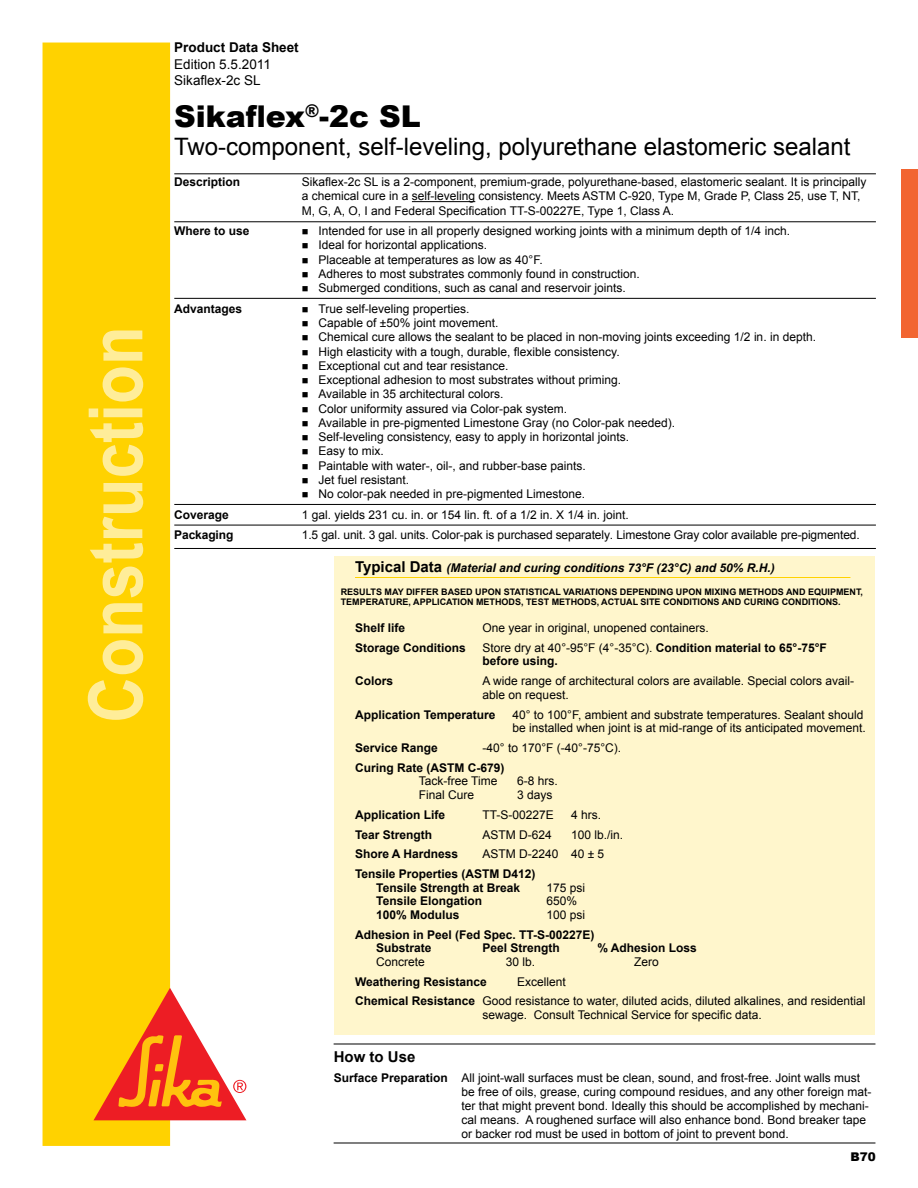
<style>
.page{position:relative;width:918px;height:1188px;background:#fff}
.page>*{position:absolute;margin:0;border:0;box-sizing:border-box;transform-origin:0 0}
.t1{font:700 75px "Arial";color:#ffed99;scale:.85 1}
.t2{font:900 30px "Arial";color:#000}
.t3{font:24px "Arial";color:#000}
.t4{font:700 15px "Arial";color:#000}
.t5{font:13.5px/16.2px "Arial";color:#000}
.t6{font:700 13.5px "Arial";color:#000}
.t7{font:12px/13.8px "Arial";color:#000}
.t8{font:700 12px/13.5px "Arial";color:#000}
.t9{font:italic 700 12px "Arial";color:#000}
.t10{font:900 12px "Arial";color:#000}
.t11{font:700 9px "Arial";color:#000}
.s1{font-style:normal;font-size:15px}
.s2{font-weight:400}
.s3{font-weight:700}
</style>
<div class="page">
<div style="left:43px;top:43px;width:127px;height:1103px;background:#ffd200"></div>
<svg style="left:94px;top:988px;width:152px;height:132px"></svg>
<hr style="left:174px;top:174px;width:702px;height:1px;background:#000">
<hr style="left:412px;top:201px;width:63px;height:1px;background:#000">
<div style="left:334px;top:557px;width:541px;height:478px;background:#fff6cc"></div>
<hr style="left:355px;top:577px;width:495px;height:1px;background:#ffd200">
<hr style="left:174px;top:222px;width:702px;height:1px;background:#000">
<hr style="left:174px;top:298px;width:702px;height:1px;background:#000">
<hr style="left:174px;top:504px;width:702px;height:1px;background:#000">
<hr style="left:174px;top:525px;width:702px;height:1px;background:#000">
<hr style="left:174px;top:548px;width:702px;height:1px;background:#000">
<hr style="left:334px;top:1143px;width:541px;height:1px;background:#000">
<hr style="left:334px;top:1044px;width:541px;height:1px;background:#000">
<div style="left:901px;top:169px;width:17px;height:168px;background:#f26531"></div>
<h1 class="t1" style="left:67px;top:723px;width:468px;rotate:-90deg">Construction</h1>
<p class="t6" style="left:174px;top:39px;width:126px">Product Data Sheet</p>
<p class="t5" style="left:174px;top:56px;width:98px">Edition 5.5.2011<br>Sikaflex-2c SL</p>
<h2 class="t2" style="left:174px;top:94px;width:248px">Sikaflex<sup>®</sup>-2c SL</h2>
<h3 class="t3" style="left:174px;top:131px;width:678px">Two-component, self-leveling, polyurethane elastomeric sealant</h3>
<p class="t8" style="left:174px;top:176px;width:68px">Description</p>
<p class="t7" style="left:302px;top:175px;width:566px;line-height:14.2px">Sikaflex-2c SL is a 2-component, premium-grade, polyurethane-based, elastomeric sealant. It is principally a chemical cure in a self-leveling consistency. Meets ASTM C-920, Type M, Grade P, Class 25, use T, NT,<br>M, G, A, O, I and Federal Specification TT-S-00227E, Type 1, Class A.</p>
<p class="t8" style="left:174px;top:225px;width:77px">Where to use</p>
<p class="t7" style="left:302px;top:224px;width:490px">■ Intended for use in all properly designed working joints with a minimum depth of 1/4 inch.</p>
<p class="t7" style="left:302px;top:239px;width:187px">■ Ideal for horizontal applications.</p>
<p class="t7" style="left:302px;top:253px;width:242px">■ Placeable at temperatures as low as 40°F.</p>
<p class="t7" style="left:302px;top:267px;width:340px">■ Adheres to most substrates commonly found in construction.</p>
<p class="t7" style="left:302px;top:281px;width:326px">■ Submerged conditions, such as canal and reservoir joints.</p>
<p class="t8" style="left:174px;top:302px;width:70px">Advantages</p>
<p class="t7" style="left:302px;top:302px;width:169px">■ True self-leveling properties.</p>
<p class="t7" style="left:302px;top:316px;width:198px">■ Capable of ±50% joint movement.</p>
<p class="t7" style="left:302px;top:330px;width:516px">■ Chemical cure allows the sealant to be placed in non-moving joints exceeding 1/2 in. in depth.</p>
<p class="t7" style="left:302px;top:345px;width:319px">■ High elasticity with a tough, durable, flexible consistency.</p>
<p class="t7" style="left:302px;top:359px;width:208px">■ Exceptional cut and tear resistance.</p>
<p class="t7" style="left:302px;top:373px;width:321px">■ Exceptional adhesion to most substrates without priming.</p>
<p class="t7" style="left:302px;top:387px;width:203px">■ Available in 35 architectural colors.</p>
<p class="t7" style="left:302px;top:402px;width:267px">■ Color uniformity assured via Color-pak system.</p>
<p class="t7" style="left:302px;top:416px;width:375px">■ Available in pre-pigmented Limestone Gray (no Color-pak needed).</p>
<p class="t7" style="left:302px;top:430px;width:329px">■ Self-leveling consistency, easy to apply in horizontal joints.</p>
<p class="t7" style="left:302px;top:444px;width:83px">■ Easy to mix.</p>
<p class="t7" style="left:302px;top:459px;width:286px">■ Paintable with water-, oil-, and rubber-base paints.</p>
<p class="t7" style="left:302px;top:473px;width:109px">■ Jet fuel resistant.</p>
<p class="t7" style="left:302px;top:487px;width:285px">■ No color-pak needed in pre-pigmented Limestone.</p>
<p class="t8" style="left:174px;top:508px;width:56px">Coverage</p>
<p class="t7" style="left:302px;top:508px;width:328px">1 gal. yields 231 cu. in. or 154 lin. ft. of a 1/2 in. X 1/4 in. joint.</p>
<p class="t8" style="left:174px;top:529px;width:61px">Packaging</p>
<p class="t7" style="left:302px;top:528px;width:559px">1.5 gal. unit. 3 gal. units. Color-pak is purchased separately. Limestone Gray color available pre-pigmented.</p>
<p class="t9" style="left:355px;top:560px;width:421px"><span class="s1">Typical Data</span> (Material and curing conditions 73°F (23°C) and 50% R.H.)</p>
<p class="t11" style="left:341px;top:585px;width:14px">Results</p>
<p class="t11" style="left:385px;top:585px;width:38px">may differ</p>
<p class="t11" style="left:441px;top:585px;width:8px">based</p>
<p class="t11" style="left:475px;top:585px;width:35px">upon stat</p>
<p class="t11" style="left:526px;top:585px;width:24px">istical</p>
<p class="t11" style="left:563px;top:585px;width:64px">variations depe</p>
<p class="t11" style="left:644px;top:585px;width:102px">nding upon mixing meth</p>
<p class="t11" style="left:764px;top:585px;width:73px">ods and equipme</p>
<p class="t11" style="left:850px;top:585px;width:15px">nt,</p>
<p class="t11" style="left:341px;top:596px;width:8px">temperature</p>
<p class="t11" style="left:409px;top:596px;width:12px">, appl</p>
<p class="t11" style="left:437px;top:596px;width:10px">icat</p>
<p class="t11" style="left:458px;top:596px;width:26px">ion meth</p>
<p class="t11" style="left:502px;top:596px;width:32px">ods, test</p>
<p class="t11" style="left:552px;top:596px;width:8px">meth</p>
<p class="t11" style="left:577px;top:596px;width:32px">ods, actual</p>
<p class="t11" style="left:641px;top:596px;width:111px">site conditions and cur</p>
<p class="t11" style="left:763px;top:596px;width:79px">ing conditions.</p>
<p class="t8" style="left:355px;top:621px;width:52px">Shelf life</p>
<p class="t7" style="left:483px;top:621px;width:228px">One year in original, unopened containers.</p>
<p class="t8" style="left:355px;top:641px;width:112px">Storage Conditions</p>
<p class="t8" style="left:483px;top:641px;width:346px"><span class="s2">Store dry at 40°-95°F (4°-35°C).</span> Condition material to 65°-75°F before using.</p>
<p class="t8" style="left:355px;top:675px;width:40px">Colors</p>
<p class="t7" style="left:483px;top:674px;width:373px">A wide range of architectural colors are available. Special colors avail&shy;able on request.</p>
<p class="t8" style="left:355px;top:708px;width:142px">Application Temperature</p>
<p class="t7" style="left:512px;top:708px;width:355px">40° to 100°F, ambient and substrate temperatures. Sealant should be installed when joint is at mid-range of its anticipated movement.</p>
<p class="t8" style="left:355px;top:741px;width:84px">Service Range</p>
<p class="t7" style="left:483px;top:741px;width:140px">-40° to 170°F (-40°-75°C).</p>
<p class="t8" style="left:355px;top:761px;width:151px">Curing Rate (ASTM C-679)</p>
<p class="t7" style="left:419px;top:774px;width:80px">Tack-free Time</p>
<p class="t7" style="left:517px;top:774px;width:42px">6-8 hrs.</p>
<p class="t7" style="left:419px;top:788px;width:57px">Final Cure</p>
<p class="t7" style="left:517px;top:788px;width:37px">3 days</p>
<p class="t8" style="left:355px;top:808px;width:92px">Application Life</p>
<p class="t7" style="left:483px;top:808px;width:73px">TT-S-00227E</p>
<p class="t7" style="left:571px;top:808px;width:32px">4 hrs.</p>
<p class="t8" style="left:355px;top:828px;width:79px">Tear Strength</p>
<p class="t7" style="left:483px;top:828px;width:71px">ASTM D-624</p>
<p class="t7" style="left:571px;top:828px;width:54px">100 lb./in.</p>
<p class="t8" style="left:355px;top:848px;width:105px">Shore A Hardness</p>
<p class="t7" style="left:483px;top:847px;width:123px">ASTM D-2240 40 ± 5</p>
<p class="t8" style="left:355px;top:868px;width:182px;text-align:center">Tensile Properties (ASTM D412)<br>Tensile Strength at Break</p>
<p class="t7" style="left:546px;top:881px;width:40px">175 psi</p>
<p class="t8" style="left:376px;top:895px;width:107px">Tensile Elongation</p>
<p class="t7" style="left:546px;top:894px;width:32px">650%</p>
<p class="t8" style="left:376px;top:908px;width:85px">100% Modulus</p>
<p class="t7" style="left:546px;top:908px;width:40px">100 psi</p>
<p class="t8" style="left:376px;top:928px;width:220px;text-indent:-21px">Adhesion in Peel (Fed Spec. TT-S-00227E)<br>Substrate</p>
<p class="t8" style="left:483px;top:942px;width:79px">Peel Strength</p>
<p class="t8" style="left:597px;top:942px;width:101px">% Adhesion Loss</p>
<p class="t7" style="left:376px;top:955px;width:50px">Concrete</p>
<p class="t7" style="left:506px;top:955px;width:31px">30 lb.</p>
<p class="t7" style="left:634px;top:955px;width:26px">Zero</p>
<p class="t8" style="left:355px;top:975px;width:133px">Weathering Resistance</p>
<p class="t7" style="left:355px;top:972px;width:512px;line-height:19.8px;text-indent:162px">Excellent<br><span class="s3">Chemical Resistance</span> Good resistance to water, diluted acids, diluted alkalines, and residential</p>
<p class="t7" style="left:483px;top:1008px;width:281px">sewage. Consult Technical Service for specific data.</p>
<p class="t4" style="left:334px;top:1047px;width:83px">How to Use</p>
<p class="t7" style="left:461px;top:1071px;width:412px;text-indent:-128px"><span class="s3">Surface Preparation</span> All joint-wall surfaces must be clean, sound, and frost-free. Joint walls must be free of oils, grease, curing compound residues, and any other foreign mat&shy;ter that might prevent bond. Ideally this should be accomplished by mechani&shy;cal means. A roughened surface will also enhance bond. Bond breaker tape or backer rod must be used in bottom of joint to prevent bond.</p>
<p class="t10" style="left:851px;top:1148px;width:27px">B70</p>
</div>
